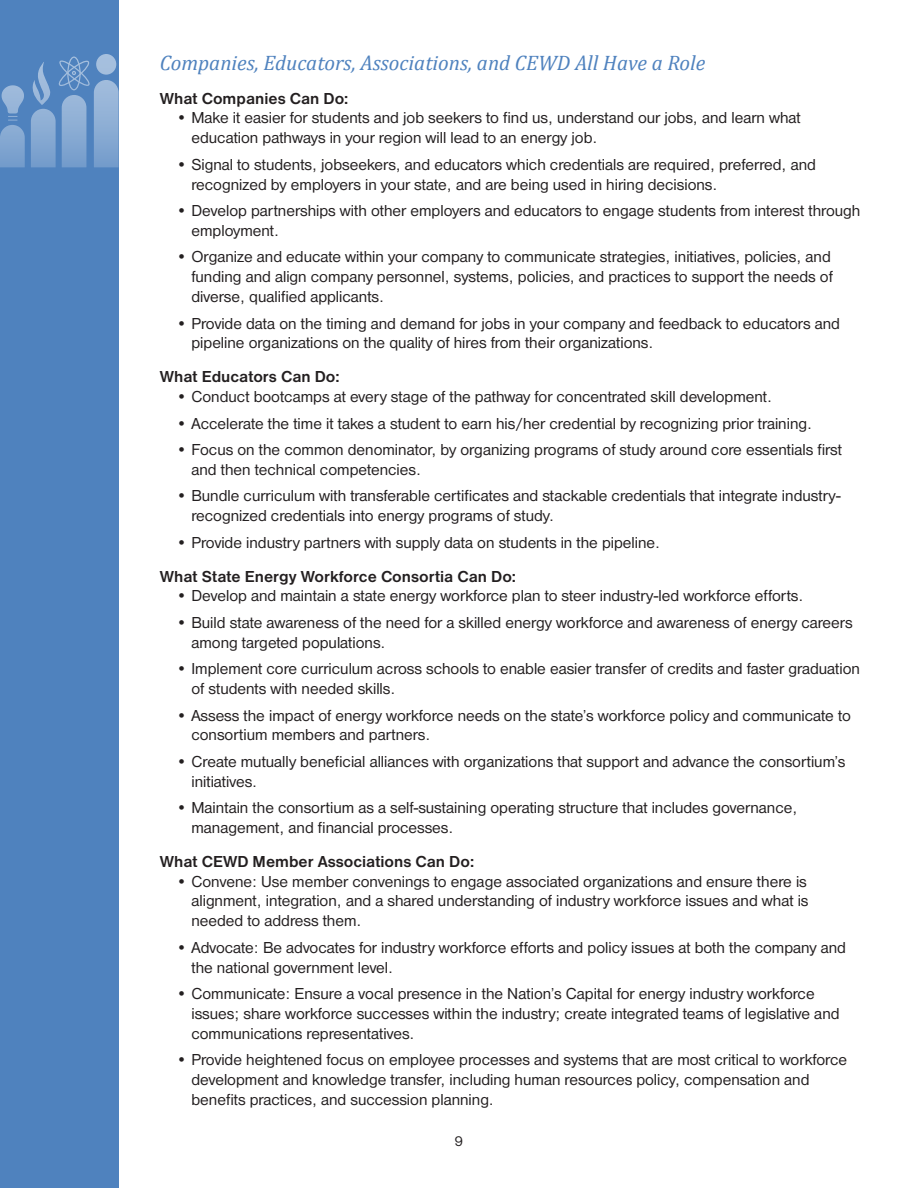
<style>
.page{position:relative;width:918px;height:1188px;background:#fff}
.page>*{position:absolute;margin:0;border:0;box-sizing:border-box;transform-origin:0 0}
.main{font:italic 21px "Cambria";color:#4f82be}
.main-2{font:16.5px/19.8px "Nimbus San D";color:#231f20}
.main-3{font:700 16.5px "Nimbus San D";color:#231f20}
.t1{font:15px "Nimbus San D";color:#231f20}
</style>
<div class="page">
<div style="left:0;top:0;width:118px;height:1188px;background:#4f82be"></div>
<div style="left:96px;top:54px;width:20px;height:21px;background:#a6c0de;border-radius:50%"></div>
<div style="left:67px;top:57px;width:14px;height:33px;border:1px solid #fff;border-radius:50%"></div>
<svg style="left:0;top:58px;width:119px;height:109px"></svg>
<p class="main" style="left:160px;top:50px;width:547px">Companies, Educators, Associations, and CEWD All Have a Role</p>
<p class="main-3" style="left:160px;top:89px;width:190px">What Companies Can Do:</p>
<p class="main-2" style="left:191px;top:108px;width:611px;text-indent:-15px">• Make it easier for students and job seekers to find us, understand our jobs, and learn what education pathways in your region will lead to an energy job.</p>
<p class="main-2" style="left:191px;top:154px;width:626px;text-indent:-15px">• Signal to students, jobseekers, and educators which credentials are required, preferred, and recognized by employers in your state, and are being used in hiring decisions.</p>
<p class="main-2" style="left:191px;top:201px;width:670px;text-indent:-15px">• Develop partnerships with other employers and educators to engage students from interest through employment.</p>
<p class="main-2" style="left:191px;top:247px;width:643px;text-indent:-15px">• Organize and educate within your company to communicate strategies, initiatives, policies, and funding and align company personnel, systems, policies, and practices to support the needs of diverse, qualified applicants.</p>
<p class="main-2" style="left:191px;top:313px;width:650px;text-indent:-15px">• Provide data on the timing and demand for jobs in your company and feedback to educators and pipeline organizations on the quality of hires from their organizations.</p>
<p class="main-3" style="left:160px;top:367px;width:181px">What Educators Can Do:</p>
<p class="main-2" style="left:176px;top:386px;width:597px">• Conduct bootcamps at every stage of the pathway for concentrated skill development.</p>
<p class="main-2" style="left:176px;top:413px;width:637px">• Accelerate the time it takes a student to earn his/her credential by recognizing prior training.</p>
<p class="main-2" style="left:191px;top:439px;width:652px;text-indent:-15px">• Focus on the common denominator, by organizing programs of study around core essentials first and then technical competencies.</p>
<p class="main-2" style="left:191px;top:486px;width:651px;text-indent:-15px">• Bundle curriculum with transferable certificates and stackable credentials that integrate industry&shy;recognized credentials into energy programs of study.</p>
<p class="main-2" style="left:176px;top:532px;width:485px">• Provide industry partners with supply data on students in the pipeline.</p>
<p class="main-3" style="left:160px;top:567px;width:358px">What State Energy Workforce Consortia Can Do:</p>
<p class="main-2" style="left:176px;top:586px;width:629px">• Develop and maintain a state energy workforce plan to steer industry-led workforce efforts.</p>
<p class="main-2" style="left:191px;top:612px;width:663px;text-indent:-15px">• Build state awareness of the need for a skilled energy workforce and awareness of energy careers among targeted populations.</p>
<p class="main-2" style="left:191px;top:659px;width:670px;text-indent:-15px">• Implement core curriculum across schools to enable easier transfer of credits and faster graduation of students with needed skills.</p>
<p class="main-2" style="left:191px;top:705px;width:661px;text-indent:-15px">• Assess the impact of energy workforce needs on the state’s workforce policy and communicate to consortium members and partners.</p>
<p class="main-2" style="left:191px;top:751px;width:655px;text-indent:-15px">• Create mutually beneficial alliances with organizations that support and advance the consortium’s initiatives.</p>
<p class="main-2" style="left:191px;top:798px;width:607px;text-indent:-15px">• Maintain the consortium as a self-sustaining operating structure that includes governance, management, and financial processes.</p>
<p class="main-3" style="left:160px;top:852px;width:316px">What CEWD Member Associations Can Do:</p>
<p class="main-2" style="left:191px;top:871px;width:619px;text-align:justify;text-indent:-15px">• Convene: Use member convenings to engage associated organizations and ensure there is alignment, integration, and a shared understanding of industry workforce issues and what is needed to address them.</p>
<p class="main-2" style="left:191px;top:937px;width:656px;text-indent:-15px">• Advocate: Be advocates for industry workforce efforts and policy issues at both the company and the national government level.</p>
<p class="main-2" style="left:191px;top:984px;width:650px;text-indent:-15px">• Communicate: Ensure a vocal presence in the Nation’s Capital for energy industry workforce issues; share workforce successes within the industry; create integrated teams of legislative and communications representatives.</p>
<p class="main-2" style="left:191px;top:1050px;width:657px;text-indent:-15px">• Provide heightened focus on employee processes and systems that are most critical to workforce development and knowledge transfer, including human resources policy, compensation and benefits practices, and succession planning.</p>
<p class="t1" style="left:455px;top:1133px;width:10px">9</p>
</div>
